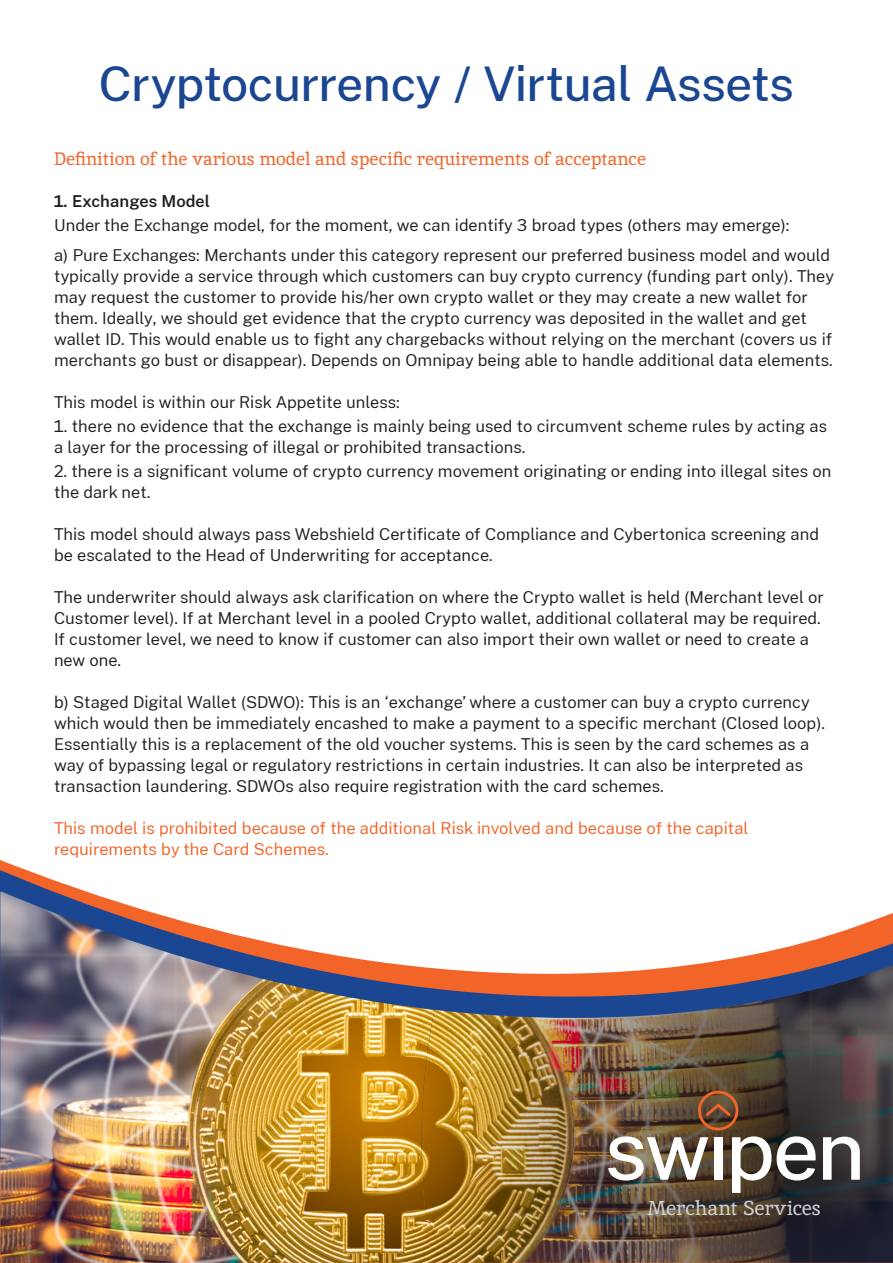
<style>
.page{position:relative;width:893px;height:1263px;background:#fff}
.page>*{position:absolute;margin:0;border:0;box-sizing:border-box;transform-origin:0 0}
.t1{font:500 48px "Cheyenne Sans";letter-spacing:-.015em;color:#1b4692}
.t2{font:20.1px "Inika";letter-spacing:-.02em;color:#d1d2d4}
.t3{font:18px "Inika";color:#f26428}
.t4{font:16.5px/21px "Cheyenne Sans";color:#231f20}
.t5{font:16.5px/21px "Cheyenne Sans";color:#f26428}
.t6{font:600 16.5px "Cheyenne Sans";color:#231f20}
</style>
<div class="page">
<svg style="left:0;top:860px;width:88px;height:32px"></svg>
<img style="left:0;top:892px;width:893px;height:371px">
<img style="left:422px;top:965px;width:471px;height:298px">
<img style="left:608px;top:1136px;width:100px;height:44px">
<div style="left:714px;top:1137px;width:8px;height:43px;background:#fff"></div>
<svg style="left:732px;top:1136px;width:39px;height:57px"></svg>
<svg style="left:777px;top:1136px;width:39px;height:44px"></svg>
<svg style="left:823px;top:1137px;width:37px;height:43px"></svg>
<svg style="left:698px;top:1091px;width:40px;height:39px;background:#7e4c2c"></svg>
<p class="t1" style="left:99px;top:54px;width:696px">Cryptocurrency / Virtual Assets</p>
<p class="t3" style="left:54px;top:147px;width:594px">Definition of the various model and specific requirements of acceptance</p>
<p class="t6" style="left:54px;top:190px;width:157px">1. Exchanges Model</p>
<p class="t4" style="left:54px;top:214px;width:737px">Under the Exchange model, for the moment, we can identify 3 broad types (others may emerge):</p>
<p class="t4" style="left:54px;top:244px;width:781px">a) Pure Exchanges: Merchants under this category represent our preferred business model and would typically provide a service through which customers can buy crypto currency (funding part only). They may request the customer to provide his/her own crypto wallet or they may create a new wallet for them. Ideally, we should get evidence that the crypto currency was deposited in the wallet and get wallet ID. This would enable us to fight any chargebacks without relying on the merchant (covers us if merchants go bust or disappear). Depends on Omnipay being able to handle additional data elements.</p>
<p class="t4" style="left:54px;top:391px;width:347px">This model is within our Risk Appetite unless:</p>
<p class="t4" style="left:54px;top:415px;width:774px">1. there no evidence that the exchange is mainly being used to circumvent scheme rules by acting as a layer for the processing of illegal or prohibited transactions.</p>
<p class="t4" style="left:54px;top:460px;width:779px">2. there is a significant volume of crypto currency movement originating or ending into illegal sites on the dark net.</p>
<p class="t4" style="left:54px;top:523px;width:767px">This model should always pass Webshield Certificate of Compliance and Cybertonica screening and be escalated to the Head of Underwriting for acceptance.</p>
<p class="t4" style="left:54px;top:586px;width:771px">The underwriter should always ask clarification on where the Crypto wallet is held (Merchant level or<br>Customer level). If at Merchant level in a pooled Crypto wallet, additional collateral may be required.</p>
<p class="t4" style="left:54px;top:628px;width:757px">If customer level, we need to know if customer can also import their own wallet or need to create a new one.</p>
<p class="t4" style="left:54px;top:691px;width:773px">b) Staged Digital Wallet (SDWO): This is an ‘exchange’ where a customer can buy a crypto currency which would then be immediately encashed to make a payment to a specific merchant (Closed loop).<br>Essentially this is a replacement of the old voucher systems. This is seen by the card schemes as a way of bypassing legal or regulatory restrictions in certain industries. It can also be interpreted as transaction laundering. SDWOs also require registration with the card schemes.</p>
<p class="t5" style="left:54px;top:817px;width:696px">This model is prohibited because of the additional Risk involved and because of the capital requirements by the Card Schemes.</p>
<p class="t2" style="left:647px;top:1195px;width:175px">Merchant Services</p>
</div>
